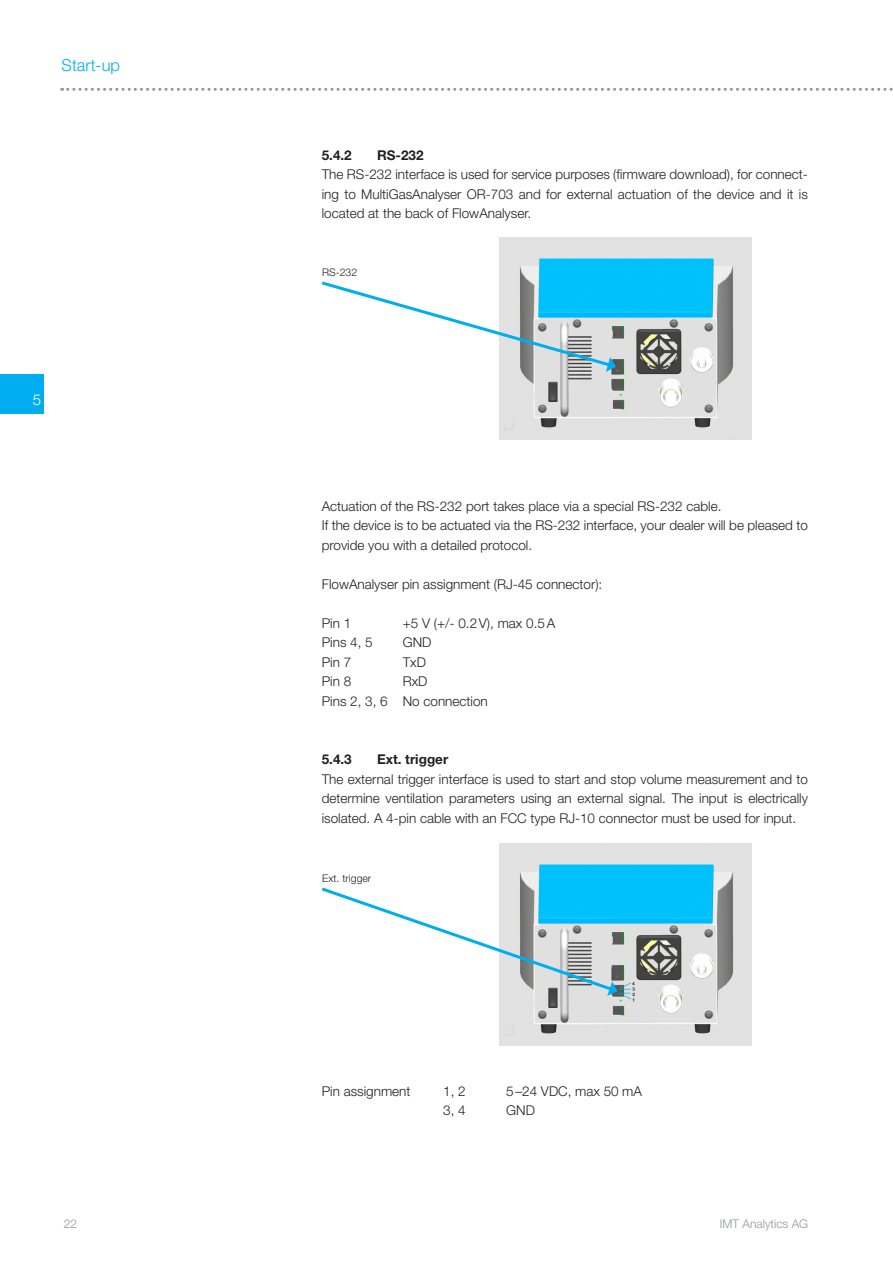
<style>
.page{position:relative;width:893px;height:1263px;background:#fff}
.page>*{position:absolute;margin:0;border:0;box-sizing:border-box;transform-origin:0 0}
.t1{font:300 16.5px "Helvetica Neue LT Pro";color:#00aeef}
.t2{font:300 15px "Helvetica Neue LT Pro";color:#fff}
.Bodytext{font:300 13.5px/19.5px "Helvetica Neue LT Pro";color:#231f20;text-align:justify}
.t3{font:700 13.5px "Helvetica Neue LT Pro";color:#231f20}
.t4{font:300 12px "Helvetica Neue LT Pro";color:#939598}
.Legende{font:300 10.5px "Helvetica Neue LT Pro";color:#231f20}
</style>
<div class="page">
<svg style="left:62px;top:88px;width:831px;height:3px"></svg>
<div style="left:0;top:374px;width:43px;height:39px;background:#00aeef"></div>
<img style="left:500px;top:237px;width:252px;height:202px">
<svg style="left:321px;top:279px;width:295px;height:93px"></svg>
<img style="left:500px;top:843px;width:252px;height:202px">
<svg style="left:321px;top:885px;width:296px;height:111px"></svg>
<p class="t1" style="left:62px;top:55px;width:60px">Start-up</p>
<p class="t2" style="left:33px;top:390px;width:10px">5</p>
<p class="t4" style="left:64px;top:1217px;width:15px">22</p>
<h3 class="t3" style="left:322px;top:147px;width:32px">5.4.2</h3>
<h3 class="t3" style="left:377px;top:147px;width:48px">RS-232</h3>
<p class="Bodytext" style="left:322px;top:164px;width:488px">The RS-232 interface is used for service purposes (firmware download), for connect&shy;ing to MultiGasAnalyser OR-703 and for external actuation of the device and it is located at the back of FlowAnalyser.</p>
<p class="Legende" style="left:322px;top:266px;width:37px">RS-232</p>
<p class="Bodytext" style="left:322px;top:496px;width:401px">Actuation of the RS-232 port takes place via a special RS-232 cable.</p>
<p class="Bodytext" style="left:322px;top:515px;width:488px">If the device is to be actuated via the RS-232 interface, your dealer will be pleased to provide you with a detailed protocol.</p>
<p class="Bodytext" style="left:322px;top:574px;width:282px">FlowAnalyser pin assignment (RJ-45 connector):</p>
<p class="Bodytext" style="left:322px;top:613px;width:31px">Pin 1</p>
<p class="Bodytext" style="left:403px;top:613px;width:154px">+5 V (+/- 0.2V), max 0.5A</p>
<p class="Bodytext" style="left:322px;top:632px;width:53px">Pins 4, 5</p>
<p class="Bodytext" style="left:403px;top:632px;width:30px">GND</p>
<p class="Bodytext" style="left:322px;top:652px;width:31px">Pin 7</p>
<p class="Bodytext" style="left:403px;top:652px;width:25px">TxD</p>
<p class="Bodytext" style="left:322px;top:671px;width:31px">Pin 8</p>
<p class="Bodytext" style="left:403px;top:671px;width:26px">RxD</p>
<p class="Bodytext" style="left:322px;top:691px;width:168px">Pins 2, 3, 6 No connection</p>
<h3 class="t3" style="left:322px;top:751px;width:32px">5.4.3</h3>
<h3 class="t3" style="left:377px;top:751px;width:73px">Ext. trigger</h3>
<p class="Bodytext" style="left:322px;top:769px;width:488px">The external trigger interface is used to start and stop volume measurement and to determine ventilation parameters using an external signal. The input is electrically isolated. A 4-pin cable with an FCC type RJ-10 connector must be used for input.</p>
<p class="Legende" style="left:322px;top:872px;width:51px">Ext. trigger</p>
<p class="Bodytext" style="left:322px;top:1081px;width:90px">Pin assignment</p>
<p class="Bodytext" style="left:443px;top:1081px;width:24px">1, 2</p>
<p class="Bodytext" style="left:506px;top:1081px;width:137px">5–24 VDC, max 50 mA</p>
<p class="Bodytext" style="left:443px;top:1100px;width:24px">3, 4</p>
<p class="Bodytext" style="left:506px;top:1100px;width:30px">GND</p>
<p class="t4" style="left:720px;top:1217px;width:90px">IMT Analytics AG</p>
</div>
